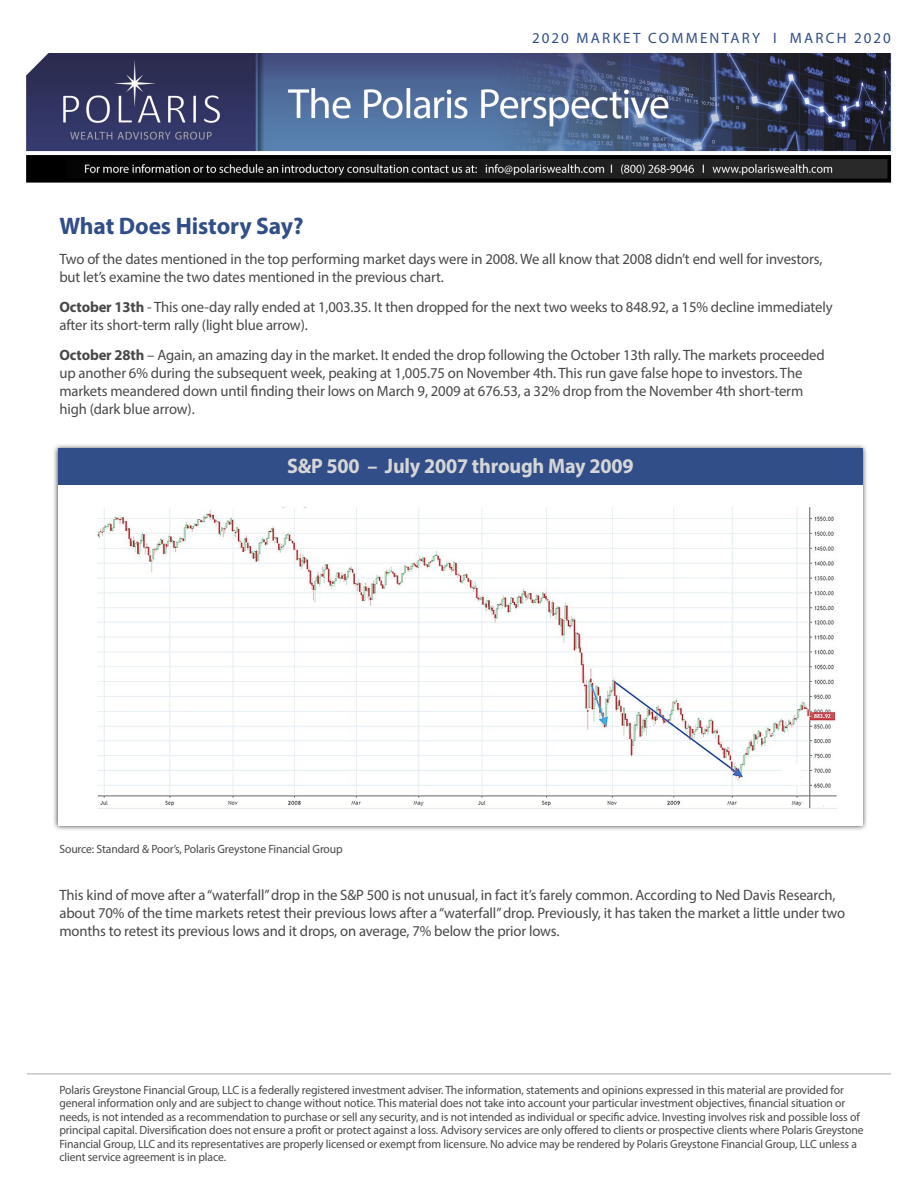
<style>
.page{position:relative;width:918px;height:1188px;background:#fff}
.page>*{position:absolute;margin:0;border:0;box-sizing:border-box;transform-origin:0 0}
.t1{font:700 24px "Myriad Pro";letter-spacing:-.005em;color:#314e89}
.t2{font:700 21px "Myriad Pro";letter-spacing:-.01em;color:#d6d6d6;scale:.96 1}
.t3{font:15px/18px "Myriad Pro";letter-spacing:-.01em;color:#484848}
.t4{font:15px "Myriad Pro";letter-spacing:.145em;color:#314e89}
.t5{font:12px/13.5px "Myriad Pro";letter-spacing:-.01em;color:#484848}
.s1{font-family:"Myriad"}
.s2{font-weight:700}
</style>
<div class="page">
<hr style="left:27px;top:1074px;width:864px;height:1px;background:#aaa">
<div style="left:52px;top:443px;width:817px;height:388px;background:#000;opacity:.75"></div>
<div style="left:58px;top:449px;width:805px;height:376px;background:#fff"></div>
<div style="left:58px;top:449px;width:805px;height:36px;background:#314e89"></div>
<img style="left:95px;top:507px;width:742px;height:302px">
<img style="left:26px;top:53px;width:866px;height:130px">
<p class="t4" style="left:532px;top:28px;width:360px">2020 MARKET COMMENTARY <span class="s1">I</span> MARCH 2020</p>
<h1 class="t1" style="left:59px;top:210px;width:246px">What Does History Say?</h1>
<p class="t3" style="left:59px;top:250px;width:765px">Two of the dates mentioned in the top performing market days were in 2008. We all know that 2008 didn’t end well for investors, but let’s examine the two dates mentioned in the previous chart.</p>
<p class="t3" style="left:59px;top:298px;width:775px"><span class="s2">October 13th</span> - This one-day rally ended at 1,003.35. It then dropped for the next two weeks to 848.92, a 15% decline immediately after its short-term rally (light blue arrow).</p>
<p class="t3" style="left:59px;top:346px;width:767px"><span class="s2">October 28th</span> – Again, an amazing day in the market. It ended the drop following the October 13th rally. The markets proceeded up another 6% during the subsequent week, peaking at 1,005.75 on November 4th. This run gave false hope to investors. The markets meandered down until finding their lows on March 9, 2009 at 676.53, a 32% drop from the November 4th short-term high (dark blue arrow).</p>
<h2 class="t2" style="left:287px;top:452px;width:362px">S&amp;P 500 – July 2007 through May 2009</h2>
<p class="t5" style="left:59px;top:842px;width:285px">Source: Standard &amp; Poor’s, Polaris Greystone Financial Group</p>
<p class="t3" style="left:59px;top:886px;width:787px">This kind of move after a “waterfall” drop in the S&amp;P 500 is not unusual, in fact it’s farely common. According to Ned Davis Research, about 70% of the time markets retest their previous lows after a “waterfall” drop. Previously, it has taken the market a little under two months to retest its previous lows and it drops, on average, 7% below the prior lows.</p>
<p class="t5" style="left:59px;top:1083px;width:806px">Polaris Greystone Financial Group, LLC is a federally registered investment adviser. The information, statements and opinions expressed in this material are provided for general information only and are subject to change without notice. This material does not take into account your particular investment objectives, financial situation or needs, is not intended as a recommendation to purchase or sell any security, and is not intended as individual or specific advice. Investing involves risk and possible loss of principal capital. Diversification does not ensure a profit or protect against a loss. Advisory services are only offered to clients or prospective clients where Polaris Greystone Financial Group, LLC and its representatives are properly licensed or exempt from licensure. No advice may be rendered by Polaris Greystone Financial Group, LLC unless a client service agreement is in place.</p>
</div>
